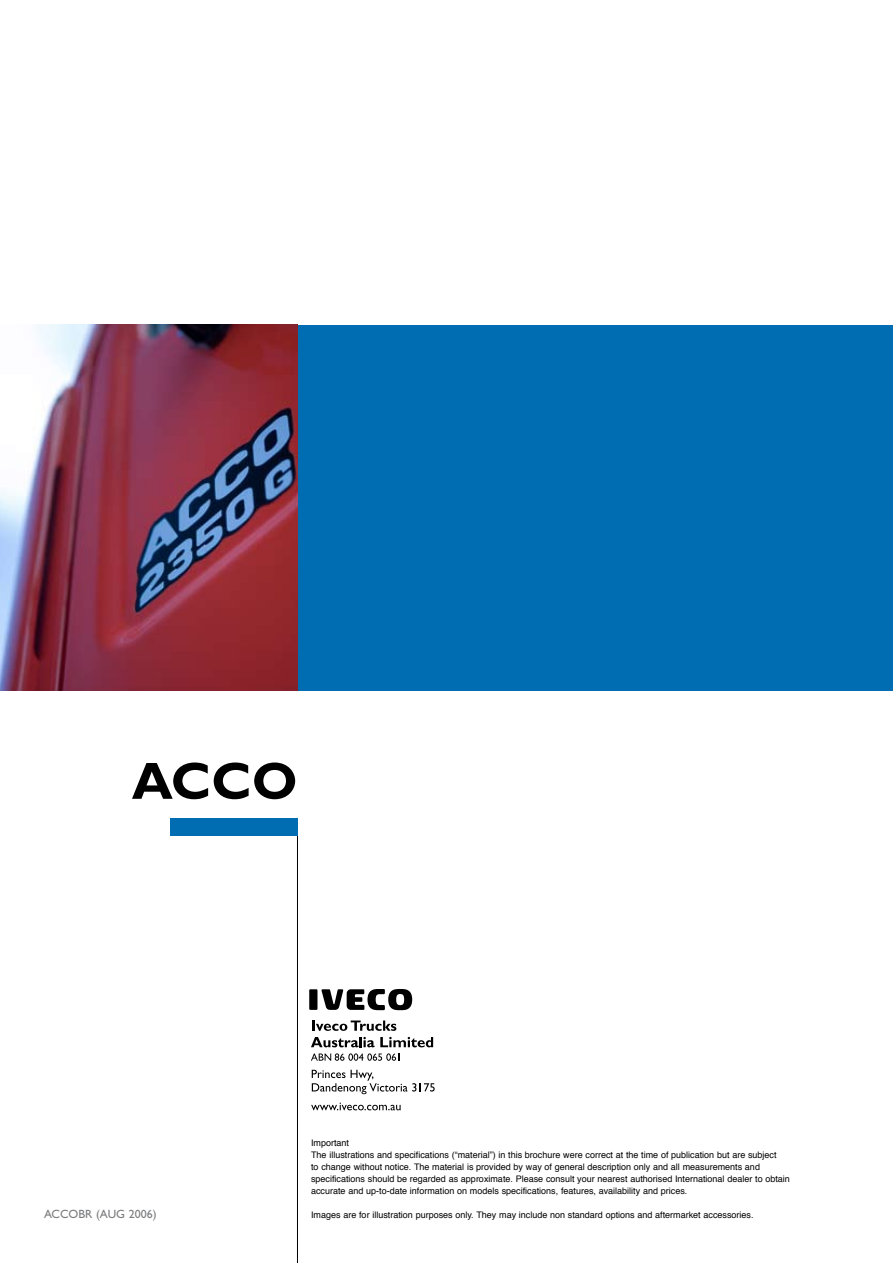
<style>
.page{position:relative;width:893px;height:1263px;background:#fff}
.page>*{position:absolute;margin:0;border:0;box-sizing:border-box;transform-origin:0 0}
.t1{font:700 52.5px "Gill Sans";color:#000}
.t2{font:12px "Gill Sans";color:#7b7c7e}
.t3{font:9px/12px "Helvetica";color:#000}
</style>
<div class="page">
<div style="left:297px;top:325px;width:596px;height:366px;background:#006db3"></div>
<hr style="left:297px;top:818px;width:1px;height:445px;background:#000">
<div style="left:170px;top:818px;width:127px;height:17px;background:#006db3"></div>
<img style="left:0;top:325px;width:297px;height:366px">
<div style="left:309px;top:989px;width:8px;height:21px;background:#000"></div>
<svg style="left:321px;top:989px;width:91px;height:21px"></svg>
<svg style="left:312px;top:1020px;width:84px;height:11px"></svg>
<svg style="left:311px;top:1037px;width:122px;height:10px"></svg>
<svg style="left:311px;top:1053px;width:89px;height:8px"></svg>
<svg style="left:312px;top:1070px;width:123px;height:24px"></svg>
<svg style="left:311px;top:1102px;width:90px;height:8px"></svg>
<h1 class="t1" style="left:132px;top:750px;width:167px">ACCO</h1>
<h2 class="t2" style="left:44px;top:1207px;width:114px">ACCOBR (AUG 2006)</h2>
<p class="t3" style="left:311px;top:1137px;width:480px">Important<br>The illustrations and specifications (“material”) in this brochure were correct at the time of publication but are subject<br>to change without notice. The material is provided by way of general description only and all measurements and specifications should be regarded as approximate. Please consult your nearest authorised International dealer to obtain accurate and up-to-date information on models specifications, features, availability and prices.</p>
<p class="t3" style="left:311px;top:1209px;width:444px">Images are for illustration purposes only. They may include non standard options and aftermarket accessories.</p>
</div>
